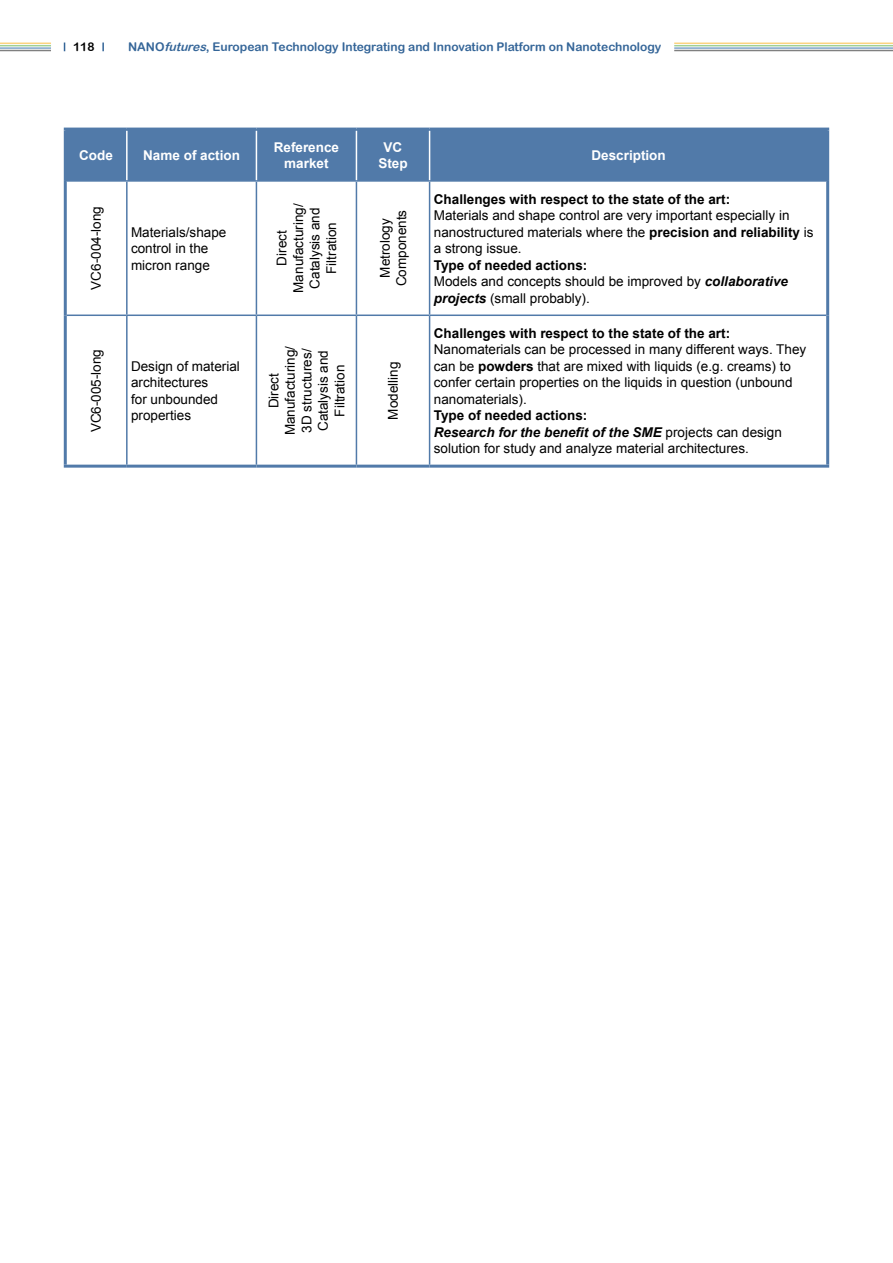
<style>
.page{position:relative;width:893px;height:1263px;background:#fff}
.page>*{position:absolute;margin:0;border:0;box-sizing:border-box;transform-origin:0 0}
.t1{font:13.5px/16.5px "Arial";color:#000}
.t2{font:700 13.5px "Arial";color:#000}
.t3{font:700 13.5px/16.5px "Arial";color:#fff;text-align:center}
.t4{font:12px "Arial Rounded MT Bold";color:#346598}
.t5{font:12px "Arial Rounded MT Bold";color:#000}
.s1{font-style:italic}
.s2{font-weight:700}
.s3{font-weight:700;font-style:italic}
</style>
<div class="page">
<svg style="left:102px;top:43px;width:2px;height:8px"></svg>
<hr style="left:0;top:45px;width:51px;height:1px;background:#44a12b">
<hr style="left:0;top:43px;width:51px;height:1px;background:#f7a800">
<hr style="left:0;top:47px;width:51px;height:2px;background:#004c98">
<hr style="left:0;top:50px;width:51px;height:1px;background:#000">
<hr style="left:674px;top:45px;width:219px;height:1px;background:#44a12b">
<hr style="left:674px;top:43px;width:219px;height:1px;background:#f7a800">
<hr style="left:674px;top:47px;width:219px;height:2px;background:#004c98">
<hr style="left:674px;top:50px;width:219px;height:1px;background:#000">
<div style="left:67px;top:131px;width:759px;height:49px;background:#517aa9"></div>
<hr style="left:67px;top:180px;width:60px;height:2px;background:#517aa9">
<hr style="left:126px;top:182px;width:2px;height:132px;background:#517aa9">
<hr style="left:127px;top:180px;width:129px;height:2px;background:#517aa9">
<hr style="left:256px;top:180px;width:100px;height:2px;background:#517aa9">
<hr style="left:356px;top:180px;width:74px;height:2px;background:#517aa9">
<hr style="left:430px;top:180px;width:396px;height:2px;background:#517aa9">
<hr style="left:256px;top:182px;width:1px;height:132px;background:#517aa9">
<hr style="left:356px;top:182px;width:1px;height:132px;background:#517aa9">
<hr style="left:429px;top:182px;width:1px;height:132px;background:#517aa9">
<hr style="left:67px;top:314px;width:60px;height:2px;background:#517aa9">
<hr style="left:126px;top:316px;width:2px;height:149px;background:#517aa9">
<hr style="left:127px;top:314px;width:129px;height:2px;background:#517aa9">
<hr style="left:256px;top:314px;width:100px;height:2px;background:#517aa9">
<hr style="left:356px;top:314px;width:74px;height:2px;background:#517aa9">
<hr style="left:430px;top:314px;width:396px;height:2px;background:#517aa9">
<hr style="left:256px;top:316px;width:1px;height:149px;background:#517aa9">
<hr style="left:356px;top:316px;width:1px;height:149px;background:#517aa9">
<hr style="left:429px;top:316px;width:1px;height:149px;background:#517aa9">
<hr style="left:126px;top:131px;width:2px;height:49px;background:#fff">
<hr style="left:256px;top:131px;width:1px;height:49px;background:#fff">
<hr style="left:356px;top:131px;width:1px;height:49px;background:#fff">
<hr style="left:429px;top:131px;width:1px;height:49px;background:#fff">
<hr style="left:64px;top:128px;width:63px;height:3px;background:#517aa9">
<hr style="left:64px;top:131px;width:3px;height:50px;background:#517aa9">
<hr style="left:127px;top:128px;width:129px;height:3px;background:#517aa9">
<hr style="left:256px;top:128px;width:100px;height:3px;background:#517aa9">
<hr style="left:356px;top:128px;width:74px;height:3px;background:#517aa9">
<hr style="left:430px;top:128px;width:399px;height:3px;background:#517aa9">
<hr style="left:826px;top:131px;width:3px;height:50px;background:#517aa9">
<hr style="left:64px;top:181px;width:3px;height:134px;background:#517aa9">
<hr style="left:826px;top:181px;width:3px;height:134px;background:#517aa9">
<hr style="left:64px;top:315px;width:3px;height:150px;background:#517aa9">
<hr style="left:826px;top:315px;width:3px;height:150px;background:#517aa9">
<hr style="left:64px;top:465px;width:63px;height:3px;background:#517aa9">
<hr style="left:127px;top:465px;width:129px;height:3px;background:#517aa9">
<hr style="left:256px;top:465px;width:100px;height:3px;background:#517aa9">
<hr style="left:356px;top:465px;width:74px;height:3px;background:#517aa9">
<hr style="left:430px;top:465px;width:399px;height:3px;background:#517aa9">
<p class="t5" style="left:73px;top:40px;width:23px">118</p>
<p class="t4" style="left:128px;top:40px;width:535px">NANO<span class="s1">futures</span>, European Technology Integrating and Innovation Platform on Nanotechnology</p>
<p class="t3" style="left:79px;top:147px;width:35px">Code</p>
<p class="t3" style="left:143px;top:147px;width:98px">Name of action</p>
<p class="t3" style="left:274px;top:139px;width:67px">Reference market</p>
<p class="t3" style="left:378px;top:139px;width:31px">VC<br>Step</p>
<p class="t3" style="left:591px;top:147px;width:76px">Description</p>
<p class="t1" style="left:88px;top:290px;width:85px;rotate:-90deg">VC6-004-long</p>
<p class="t2" style="left:434px;top:190px;width:298px">Challenges with respect to the state of the art:</p>
<p class="t1" style="left:434px;top:207px;width:381px">Materials and shape control are very important especially in nanostructured materials where the <span class="s2">precision and reliability</span> is a strong issue.</p>
<p class="t1" style="left:434px;top:257px;width:356px"><span class="s2">Type of needed actions:<br></span>Models and concepts should be improved by <span class="s3">collaborative projects</span> (small probably).</p>
<p class="t1" style="left:274px;top:293px;width:91px;text-align:center;rotate:-90deg">Direct<br>Manufacturing/<br>Catalysis and<br>Filtration</p>
<p class="t1" style="left:377px;top:286px;width:78px;text-align:center;rotate:-90deg">Metrology<br>Components</p>
<p class="t1" style="left:131px;top:224px;width:97px">Materials/shape control in the micron range</p>
<p class="t1" style="left:88px;top:432px;width:85px;rotate:-90deg">VC6-005-long</p>
<p class="t1" style="left:131px;top:358px;width:110px">Design of material architectures<br>for unbounded properties</p>
<p class="t1" style="left:265px;top:435px;width:91px;text-align:center;rotate:-90deg">Direct<br>Manufacturing/<br>3D structures/<br>Catalysis and<br>Filtration</p>
<p class="t1" style="left:385px;top:420px;width:59px;rotate:-90deg">Modelling</p>
<p class="t2" style="left:434px;top:324px;width:298px">Challenges with respect to the state of the art:</p>
<p class="t1" style="left:434px;top:341px;width:374px">Nanomaterials can be processed in many different ways. They can be <span class="s2">powders</span> that are mixed with liquids (e.g. creams) to confer certain properties on the liquids in question (unbound nanomaterials).</p>
<p class="t1" style="left:434px;top:407px;width:350px"><span class="s2">Type of needed actions:<br></span><span class="s3">Research for the benefit of the SME</span> projects can design solution for study and analyze material architectures.</p>
</div>
